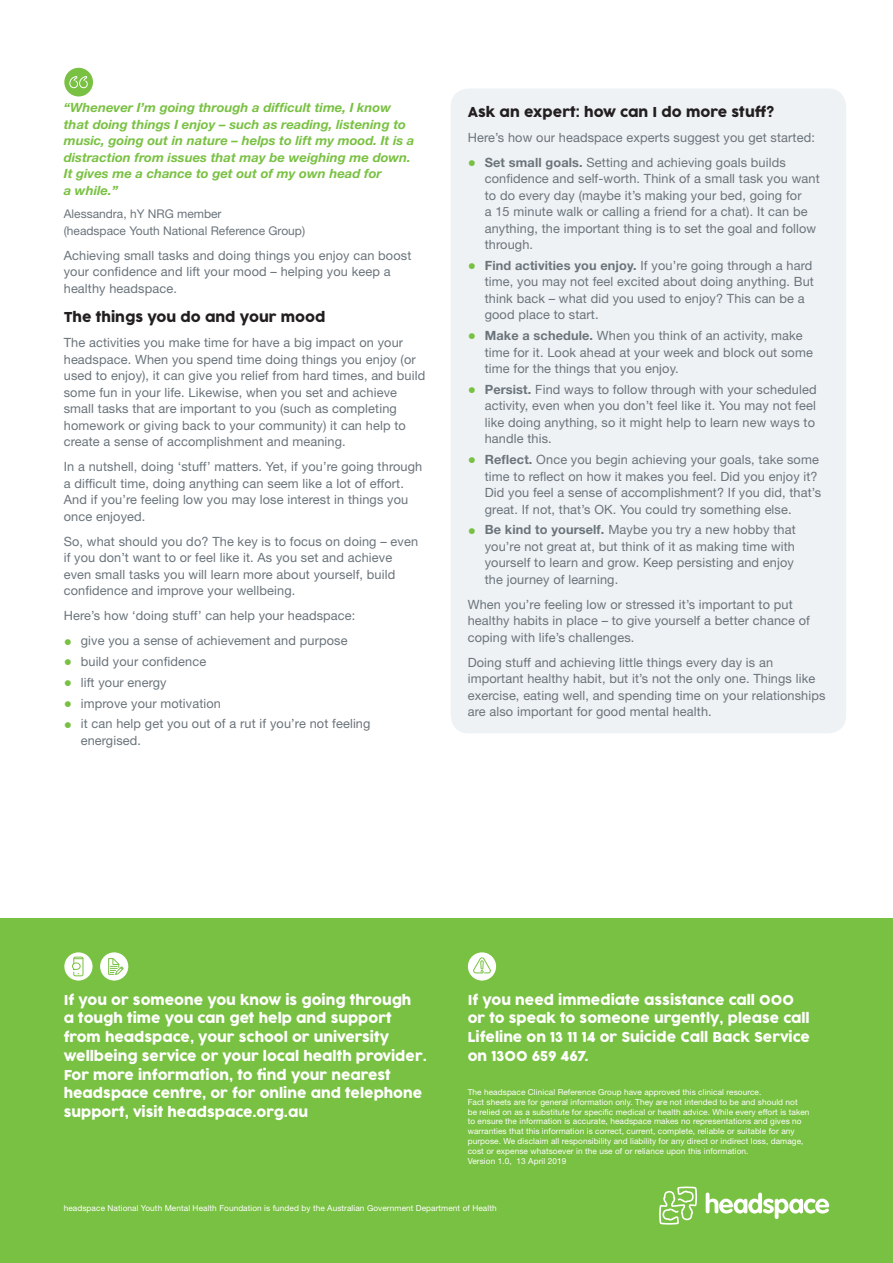
<style>
.page{position:relative;width:893px;height:1263px;background:#fff}
.page>*{position:absolute;margin:0;border:0;box-sizing:border-box;transform-origin:0 0}
.t1{font:13.5px/18.8px "Cocogoose Pro";color:#fff}
.t2{font:13.5px "Cocogoose Pro";color:#231f20}
.t3{font:12.75px/16.5px "Helvetica Neue LT Std";letter-spacing:.01em;color:#6a747b}
.t4{font:italic 700 12.75px/16.5px "Helvetica Neue LT Std";color:#79c142}
.t5{font:12px/16.5px "Helvetica Neue LT Std";color:#6a747b}
.t6{font:8.25px/9.9px "Helvetica Neue LT Std";letter-spacing:.01em;color:#fff}
.s1{font-size:16.5px;color:#79c142}
.s2{font-weight:700;font-size:16.5px;color:#79c142}
.s3{font-weight:700}
</style>
<div class="page">
<div style="left:0;top:918px;width:893px;height:345px;background:#79c142"></div>
<svg style="left:64px;top:952px;width:29px;height:28px"></svg>
<div style="left:73px;top:957px;width:10px;height:19px;border:1px solid #79c142"></div>
<svg style="left:72px;top:958px;width:11px;height:16px"></svg>
<div style="left:100px;top:952px;width:28px;height:28px;background:#fff;border-radius:50%"></div>
<svg style="left:108px;top:958px;width:16px;height:17px"></svg>
<div style="left:468px;top:952px;width:28px;height:28px;background:#fff;border-radius:50%"></div>
<svg style="left:473px;top:956px;width:19px;height:17px"></svg>
<svg style="left:659px;top:1186px;width:38px;height:39px"></svg>
<svg style="left:706px;top:1192px;width:123px;height:27px"></svg>
<div style="left:451px;top:88px;width:395px;height:645px;background:#eff2f5;border-radius:18px"></div>
<div style="left:64px;top:68px;width:29px;height:28px;background:#79c142;border-radius:50%"></div>
<svg style="left:69px;top:76px;width:19px;height:12px"></svg>
<p class="t4" style="left:64px;top:99px;width:352px">“Whenever I’m going through a difficult time, I know that doing things I enjoy – such as reading, listening to music, going out in nature – helps to lift my mood. It is a distraction from issues that may be weighing me down.<br>It gives me a chance to get out of my own head for<br>a while.”</p>
<p class="t5" style="left:64px;top:206px;width:243px">Alessandra, hY NRG member<br>(headspace Youth National Reference Group)</p>
<p class="t3" style="left:64px;top:247px;width:349px">Achieving small tasks and doing things you enjoy can boost your confidence and lift your mood – helping you keep a healthy headspace.</p>
<p class="t2" style="left:64px;top:308px;width:263px">The things you do and your mood</p>
<p class="t3" style="left:64px;top:334px;width:363px">The activities you make time for have a big impact on your headspace. When you spend time doing things you enjoy (or used to enjoy), it can give you relief from hard times, and build some fun in your life. Likewise, when you set and achieve small tasks that are important to you (such as completing homework or giving back to your community) it can help to create a sense of accomplishment and meaning.</p>
<p class="t3" style="left:64px;top:458px;width:360px">In a nutshell, doing ‘stuff’ matters. Yet, if you’re going through a difficult time, doing anything can seem like a lot of effort.<br>And if you’re feeling low you may lose interest in things you once enjoyed.</p>
<p class="t3" style="left:64px;top:533px;width:356px">So, what should you do? The key is to focus on doing – even if you don’t want to or feel like it. As you set and achieve even small tasks you will learn more about yourself, build confidence and improve your wellbeing.</p>
<p class="t3" style="left:64px;top:607px;width:293px">Here’s how ‘doing stuff’ can help your headspace:</p>
<p class="t3" style="left:64px;top:632px;width:285px"><span class="s1">•</span> give you a sense of achievement and purpose</p>
<p class="t3" style="left:64px;top:653px;width:144px"><span class="s1">•</span> build your confidence</p>
<p class="t3" style="left:64px;top:674px;width:104px"><span class="s1">•</span> lift your energy</p>
<p class="t3" style="left:64px;top:695px;width:159px"><span class="s1">•</span> improve your motivation</p>
<p class="t3" style="left:81px;top:715px;width:291px;text-indent:-17px"><span class="s1">•</span> it can help get you out of a rut if you’re not feeling energised.</p>
<p class="t2" style="left:468px;top:103px;width:308px">Ask an expert: how can I do more stuff?</p>
<p class="t3" style="left:468px;top:129px;width:349px">Here’s how our headspace experts suggest you get started:</p>
<p class="t3" style="left:485px;top:154px;width:337px;text-indent:-17px"><span class="s2">•</span> <span class="s3">Set small goals.</span> Setting and achieving goals builds confidence and self-worth. Think of a small task you want to do every day (maybe it’s making your bed, going for<br>a 15 minute walk or calling a friend for a chat). It can be anything, the important thing is to set the goal and follow through.</p>
<p class="t3" style="left:485px;top:257px;width:331px;text-indent:-17px"><span class="s2">•</span> <span class="s3">Find activities you enjoy.</span> If you’re going through a hard time, you may not feel excited about doing anything. But think back – what did you used to enjoy? This can be a good place to start.</p>
<p class="t3" style="left:485px;top:327px;width:330px;text-indent:-17px"><span class="s2">•</span> <span class="s3">Make a schedule.</span> When you think of an activity, make time for it. Look ahead at your week and block out some time for the things that you enjoy.</p>
<p class="t3" style="left:485px;top:381px;width:333px;text-indent:-17px"><span class="s2">•</span> <span class="s3">Persist.</span> Find ways to follow through with your scheduled activity, even when you don’t feel like it. You may not feel like doing anything, so it might help to learn new ways to handle this.</p>
<p class="t3" style="left:485px;top:451px;width:338px;text-indent:-17px"><span class="s2">•</span> <span class="s3">Reflect.</span> Once you begin achieving your goals, take some time to reflect on how it makes you feel. Did you enjoy it?<br>Did you feel a sense of accomplishment? If you did, that’s great. If not, that’s OK. You could try something else.</p>
<p class="t3" style="left:485px;top:521px;width:312px;text-indent:-17px"><span class="s2">•</span> <span class="s3">Be kind to yourself.</span> Maybe you try a new hobby that you’re not great at, but think of it as making time with yourself to learn and grow. Keep persisting and enjoy the journey of learning.</p>
<p class="t3" style="left:468px;top:596px;width:344px">When you’re feeling low or stressed it’s important to put healthy habits in place – to give yourself a better chance of coping with life’s challenges.</p>
<p class="t3" style="left:468px;top:654px;width:359px">Doing stuff and achieving little things every day is an important healthy habit, but it’s not the only one. Things like exercise, eating well, and spending time on your relationships are also important for good mental health.</p>
<p class="t1" style="left:64px;top:991px;width:365px">If you or someone you know is going through<br>a tough time you can get help and support from headspace, your school or university wellbeing service or your local health provider.<br>For more information, to find your nearest headspace centre, or for online and telephone support, visit headspace.org.au</p>
<p class="t1" style="left:468px;top:991px;width:344px">If you need immediate assistance call 000 or to speak to someone urgently, please call Lifeline on 13 11 14 or Suicide Call Back Service on 1300 659 467.</p>
<p class="t6" style="left:468px;top:1087px;width:343px">The headspace Clinical Reference Group have approved this clinical resource.<br>Fact sheets are for general information only. They are not intended to be and should not<br>be relied on as a substitute for specific medical or health advice. While every effort is taken to ensure the information is accurate, headspace makes no representations and gives no warranties that this information is correct, current, complete, reliable or suitable for any purpose. We disclaim all responsibility and liability for any direct or indirect loss, damage, cost or expense whatsoever in the use of or reliance upon this information.<br>Version 1.0, 13 April 2019</p>
<p class="t6" style="left:64px;top:1203px;width:434px">headspace National Youth Mental Health Foundation is funded by the Australian Government Department of Health</p>
</div>
